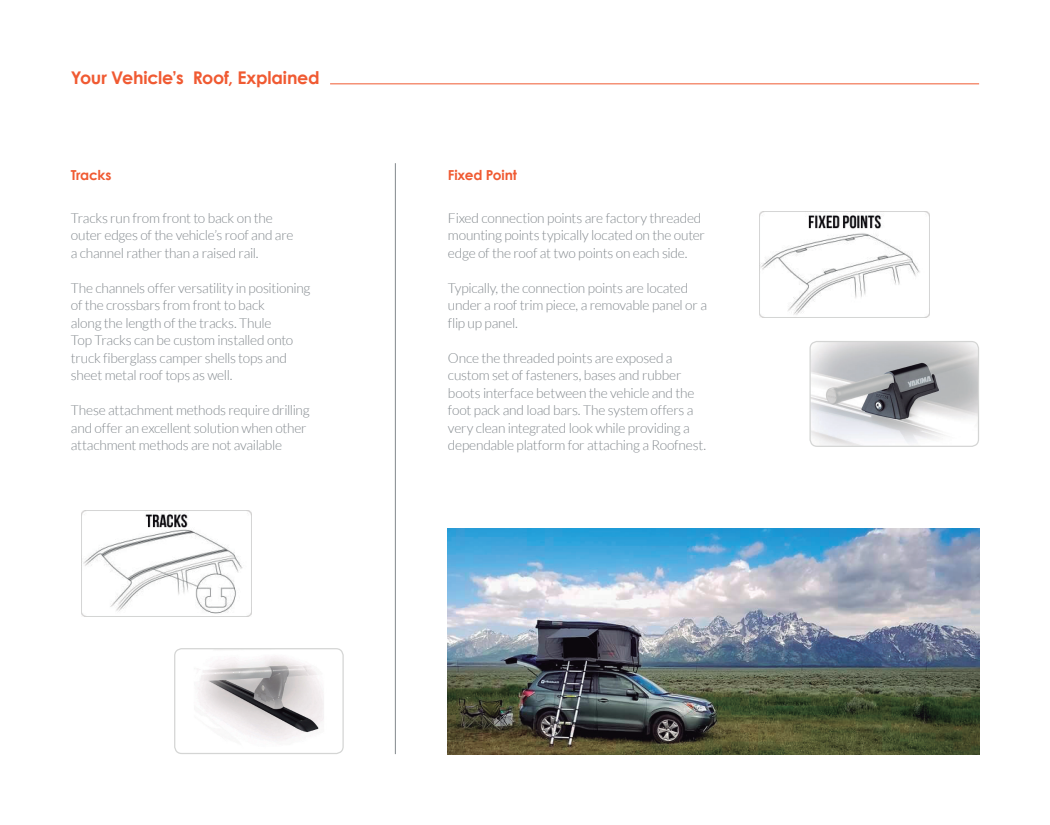
<style>
.page{position:relative;width:1050px;height:825px;background:#fff}
.page>*{position:absolute;margin:0;border:0;box-sizing:border-box;transform-origin:0 0}
.t1{font:700 17.5px "Century Gothic";letter-spacing:-.015em;color:#f05a32}
.t2{font:300 13.75px/17.5px "Lato";letter-spacing:-.02em;color:#82888d}
.t3{font:700 13.75px "Century Gothic";letter-spacing:-.015em;color:#f05a32}
</style>
<div class="page">
<hr style="left:330px;top:84px;width:649px;height:1px;background:#f05a32">
<img style="left:81px;top:510px;width:170px;height:106px">
<img style="left:759px;top:212px;width:170px;height:106px">
<hr style="left:395px;top:163px;width:1px;height:591px;background:#82888d">
<img style="left:176px;top:650px;width:166px;height:103px">
<div style="left:174px;top:648px;width:170px;height:106px;border:1px solid #d4d5d4;border-radius:7px"></div>
<img style="left:811px;top:342px;width:167px;height:103px">
<div style="left:809px;top:341px;width:170px;height:106px;border:1px solid #d4d5d4;border-radius:7px"></div>
<img style="left:448px;top:529px;width:531px;height:225px">
<p class="t1" style="left:71px;top:64px;width:250px">Your Vehicle’s Roof, Explained</p>
<p class="t3" style="left:71px;top:165px;width:42px">Tracks</p>
<p class="t3" style="left:448px;top:165px;width:71px">Fixed Point</p>
<p class="t2" style="left:71px;top:209px;width:224px">Tracks run from front to back on the outer edges of the vehicle’s roof and are a channel rather than a raised rail.</p>
<p class="t2" style="left:71px;top:279px;width:241px">The channels offer versatility in positioning of the crossbars from front to back<br>along the length of the tracks. Thule<br>Top Tracks can be custom installed onto truck fiberglass camper shells tops and sheet metal roof tops as well.</p>
<p class="t2" style="left:71px;top:401px;width:240px">These attachment methods require drilling and offer an excellent solution when other attachment methods are not available</p>
<p class="t2" style="left:448px;top:209px;width:259px">Fixed connection points are factory threaded mounting points typically located on the outer edge of the roof at two points on each side.</p>
<p class="t2" style="left:448px;top:279px;width:261px">Typically, the connection points are located under a roof trim piece, a removable panel or a flip up panel.</p>
<p class="t2" style="left:448px;top:349px;width:260px">Once the threaded points are exposed a custom set of fasteners, bases and rubber boots interface between the vehicle and the foot pack and load bars. The system offers a very clean integrated look while providing a dependable platform for attaching a Roofnest.</p>
</div>
